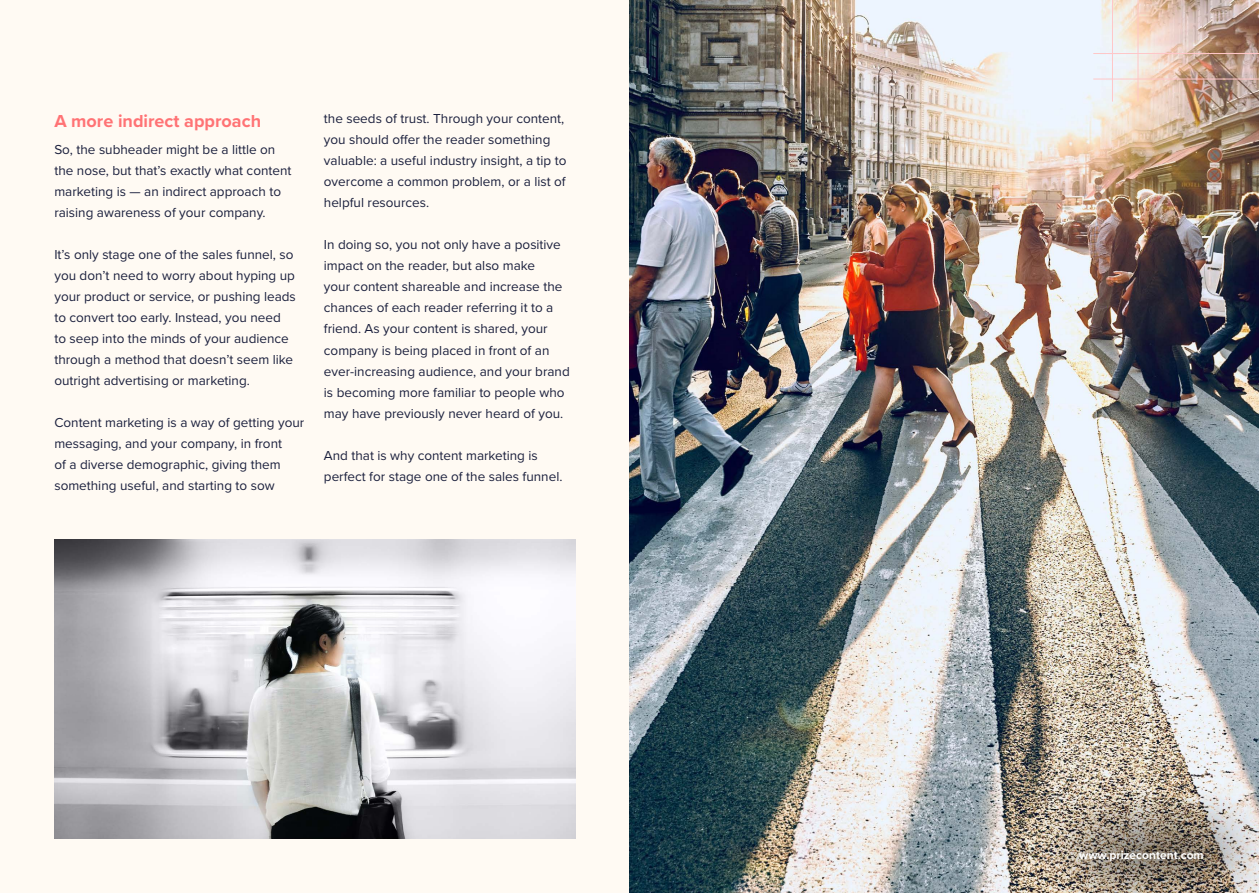
<style>
.page{position:relative;width:1259px;height:893px;background:#fffaf3}
.page>*{position:absolute;margin:0;border:0;box-sizing:border-box;transform-origin:0 0}
.t1{font:700 18px "Proxima Nova";color:#ff7375}
.t2{font:13.5px/21px "Proxima Nova";color:#1b203d}
.t3{font:700 12px "Proxima Nova";color:#fff}
</style>
<div class="page">
<img style="left:629px;top:0;width:630px;height:893px">
<img style="left:54px;top:539px;width:521px;height:300px">
<hr style="left:1093px;top:79px;width:166px;height:1px;background:#ffc7c8">
<hr style="left:1093px;top:53px;width:166px;height:1px;background:#ffc7c8">
<hr style="left:1137px;top:0;width:1px;height:102px;background:#ffc7c8">
<hr style="left:1112px;top:0;width:1px;height:102px;background:#ffc7c8">
<img style="left:1033px;top:784px;width:226px;height:109px">
<h1 class="t1" style="left:54px;top:107px;width:208px">A more indirect approach</h1>
<p class="t2" style="left:54px;top:138px;width:239px">So, the subheader might be a little on the nose, but that’s exactly what content marketing is — an indirect approach to raising awareness of your company.</p>
<p class="t2" style="left:54px;top:243px;width:243px">It’s only stage one of the sales funnel, so you don’t need to worry about hyping up your product or service, or pushing leads to convert too early. Instead, you need<br>to seep into the minds of your audience through a method that doesn’t seem like outright advertising or marketing.</p>
<p class="t2" style="left:54px;top:411px;width:251px">Content marketing is a way of getting your messaging, and your company, in front<br>of a diverse demographic, giving them something useful, and starting to sow</p>
<p class="t2" style="left:324px;top:108px;width:244px">the seeds of trust. Through your content, you should offer the reader something valuable: a useful industry insight, a tip to overcome a common problem, or a list of helpful resources.</p>
<p class="t2" style="left:324px;top:234px;width:247px">In doing so, you not only have a positive impact on the reader, but also make<br>your content shareable and increase the chances of each reader referring it to a friend. As your content is shared, your company is being placed in front of an ever-increasing audience, and your brand is becoming more familiar to people who may have previously never heard of you.</p>
<p class="t2" style="left:324px;top:444px;width:240px">And that is why content marketing is perfect for stage one of the sales funnel.</p>
<p class="t3" style="left:1079px;top:846px;width:126px">www.prizecontent.com</p>
</div>
